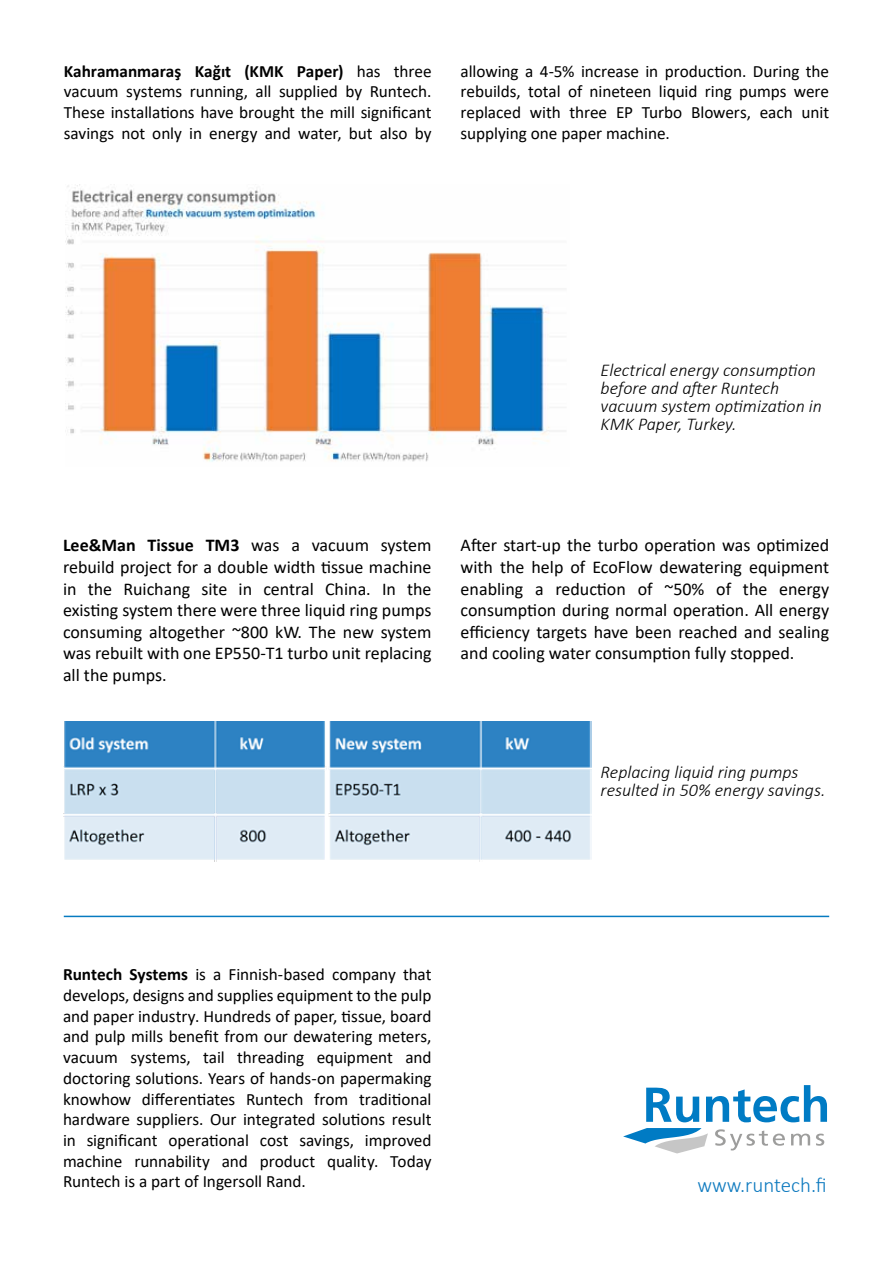
<style>
.page{position:relative;width:893px;height:1263px;background:#fff}
.page>*{position:absolute;margin:0;border:0;box-sizing:border-box;transform-origin:0 0}
.t1{font:300 21px "Calibri";color:#0e7abf}
.t2{font:18px/21.6px "Calibri";color:#000;text-align:justify}
.t3{font:italic 300 18px/18px "Calibri";color:#000}
.t4{font:17.25px/20.7px "Calibri";letter-spacing:-.005em;color:#000;text-align:justify}
.s1{font-weight:700}
</style>
<div class="page">
<svg style="left:715px;top:1129px;width:70px;height:21px"></svg>
<svg style="left:791px;top:1133px;width:19px;height:12px"></svg>
<svg style="left:816px;top:1133px;width:8px;height:13px"></svg>
<svg style="left:623px;top:1128px;width:85px;height:25px"></svg>
<svg style="left:646px;top:1087px;width:53px;height:35px"></svg>
<svg style="left:706px;top:1085px;width:121px;height:37px"></svg>
<hr style="left:64px;top:916px;width:765px;height:1px;background:#077bc0">
<img style="left:66px;top:185px;width:500px;height:277px">
<img style="left:64px;top:722px;width:527px;height:140px">
<p class="t4" style="left:64px;top:60px;width:369px"><span class="s1">Kahramanmaraş Kağıt (KMK Paper)</span> has three vacuum systems running, all supplied by Runtech.<br>These installations have brought the mill significant savings not only in energy and water, but also by</p>
<p class="t4" style="left:461px;top:60px;width:370px">allowing a 4-5% increase in production. During the rebuilds, total of nineteen liquid ring pumps were replaced with three EP Turbo Blowers, each unit supplying one paper machine.</p>
<p class="t3" style="left:601px;top:361px;width:223px">Electrical energy consumption before and after Runtech vacuum system optimization in<br>KMK Paper, Turkey.</p>
<p class="t2" style="left:63px;top:534px;width:370px"><span class="s1">Lee&amp;Man Tissue TM3</span> was a vacuum system rebuild project for a double width tissue machine in the Ruichang site in central China. In the existing system there were three liquid ring pumps consuming altogether ~800 kW. The new system was rebuilt with one EP550-T1 turbo unit replacing all the pumps.</p>
<p class="t2" style="left:461px;top:534px;width:370px">After start-up the turbo operation was optimized with the help of EcoFlow dewatering equipment enabling a reduction of ~50% of the energy consumption during normal operation. All energy efficiency targets have been reached and sealing and cooling water consumption fully stopped.</p>
<p class="t4" style="left:63px;top:964px;width:370px"><span class="s1">Runtech Systems</span> is a Finnish-based company that develops, designs and supplies equipment to the pulp and paper industry. Hundreds of paper, tissue, board and pulp mills benefit from our dewatering meters, vacuum systems, tail threading equipment and doctoring solutions. Years of hands-on papermaking knowhow differentiates Runtech from traditional hardware suppliers. Our integrated solutions result in significant operational cost savings, improved machine runnability and product quality. Today Runtech is a part of Ingersoll Rand.</p>
<p class="t3" style="left:601px;top:763px;width:226px">Replacing liquid ring pumps resulted in 50% energy savings.</p>
<p class="t1" style="left:697px;top:1171px;width:131px">www.runtech.fi</p>
</div>
